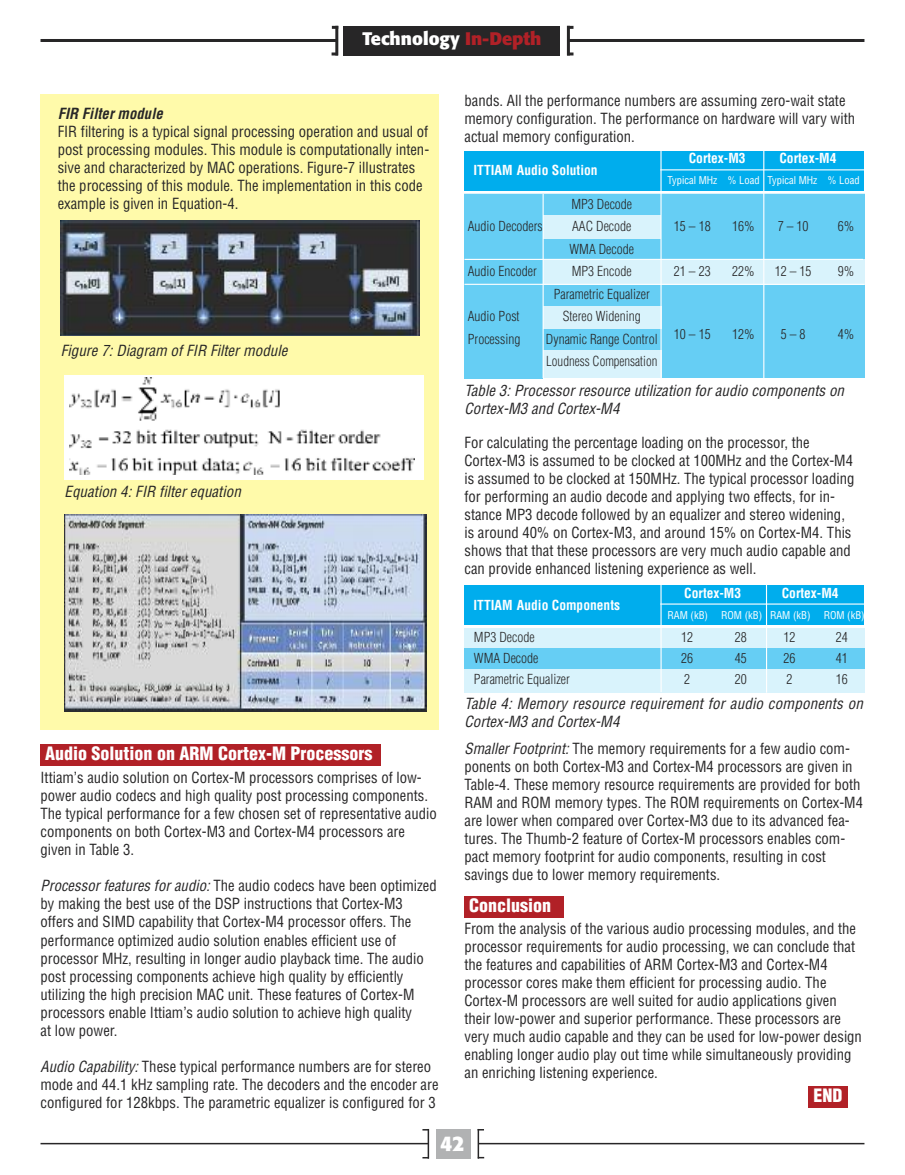
<style>
.page{position:relative;width:905px;height:1175px;background:#fff}
.page>*{position:absolute;margin:0;border:0;box-sizing:border-box;transform-origin:0 0}
.t1{font:700 21px "Formata";color:#fff}
.t2{font:900 condensed 18px "Helvetica";color:#fff}
.t3{font:700 18px "Formata";color:#fff}
.t4{font:condensed 15px/18px "Helvetica";color:#272627}
.t5{font:italic condensed 15px/18px "Helvetica";letter-spacing:.005em;color:#272627}
.t6{font:italic 700 condensed 15px "Helvetica";letter-spacing:.005em;color:#272627}
.t7{font:300 condensed 13.5px/22.5px "Helvetica";color:#272627}
.t8{font:700 condensed 13.5px "Helvetica";color:#fff}
.t9{font:condensed 10.5px "Helvetica";color:#fff}
.s1{color:#b12127}
.s2{font-style:italic}
</style>
<div class="page">
<div style="left:464px;top:628px;width:400px;height:64px;background:#d9f3fc"></div>
<div style="left:464px;top:648px;width:400px;height:20px;background:#66cef4"></div>
<div style="left:464px;top:193px;width:400px;height:185px;background:#d9f3fc"></div>
<div style="left:464px;top:194px;width:400px;height:21px;background:#66cef4"></div>
<div style="left:491px;top:285px;width:373px;height:20px;background:#66cef4"></div>
<div style="left:511px;top:329px;width:353px;height:21px;background:#66cef4"></div>
<div style="left:662px;top:305px;width:202px;height:73px;background:#66cef4"></div>
<div style="left:661px;top:215px;width:203px;height:44px;background:#66cef4"></div>
<div style="left:491px;top:239px;width:170px;height:20px;background:#66cef4"></div>
<div style="left:464px;top:215px;width:79px;height:164px;background:#66cef4"></div>
<div style="left:40px;top:94px;width:399px;height:635px;background:#fffaaa"></div>
<hr style="left:40px;top:1142px;width:388px;height:2px;background:#272627">
<hr style="left:479px;top:1142px;width:385px;height:2px;background:#272627">
<div style="left:436px;top:1129px;width:34px;height:29px;background:#b1b2b3"></div>
<hr style="left:477px;top:1128px;width:2px;height:30px;background:#272627">
<hr style="left:427px;top:1128px;width:2px;height:30px;background:#272627">
<hr style="left:40px;top:39px;width:298px;height:3px;background:#272627">
<hr style="left:567px;top:39px;width:297px;height:3px;background:#272627">
<div style="left:343px;top:26px;width:217px;height:29px;background:#272627"></div>
<hr style="left:567px;top:26px;width:3px;height:29px;background:#272627">
<svg style="left:331px;top:52px;width:4px;height:3px"></svg>
<hr style="left:335px;top:26px;width:3px;height:29px;background:#272627">
<div style="left:40px;top:744px;width:340px;height:21px;background:#b12127"></div>
<img style="left:64px;top:514px;width:362px;height:198px">
<img style="left:61px;top:220px;width:358px;height:115px">
<div style="left:64px;top:375px;width:360px;height:105px;background:#fff"></div>
<img style="left:70px;top:378px;width:344px;height:97px">
<div style="left:464px;top:896px;width:100px;height:21px;background:#b12127"></div>
<div style="left:808px;top:1086px;width:40px;height:21px;background:#b12127"></div>
<div style="left:464px;top:151px;width:400px;height:40px;background:#00aded"></div>
<hr style="left:660px;top:169px;width:204px;height:1px;background:#fff">
<hr style="left:542px;top:194px;width:1px;height:184px;background:#fff">
<hr style="left:660px;top:150px;width:1px;height:228px;background:#fff">
<hr style="left:763px;top:148px;width:1px;height:230px;background:#fff">
<hr style="left:464px;top:259px;width:398px;height:1px;background:#fff">
<hr style="left:464px;top:284px;width:400px;height:1px;background:#fff">
<div style="left:464px;top:585px;width:400px;height:40px;background:#00aded"></div>
<hr style="left:660px;top:603px;width:204px;height:1px;background:#fff">
<hr style="left:660px;top:584px;width:1px;height:108px;background:#fff">
<hr style="left:766px;top:584px;width:1px;height:108px;background:#fff">
<p class="t3" style="left:362px;top:31px;width:180px">Technology <span class="s1">In-Depth</span></p>
<p class="t6" style="left:58px;top:105px;width:107px">FIR Filter module</p>
<p class="t4" style="left:58px;top:123px;width:373px">FIR filtering is a typical signal processing operation and usual of post processing modules. This module is computationally inten&shy;sive and characterized by MAC operations. Figure-7 illustrates the processing of this module. The implementation in this code example is given in Equation-4.</p>
<p class="t5" style="left:61px;top:341px;width:228px">Figure 7: Diagram of FIR Filter module</p>
<p class="t5" style="left:64px;top:483px;width:178px">Equation 4: FIR filter equation</p>
<p class="t2" style="left:45px;top:743px;width:329px">Audio Solution on ARM Cortex-M Processors</p>
<p class="t4" style="left:41px;top:769px;width:398px">Ittiam’s audio solution on Cortex-M processors comprises of low&shy;power audio codecs and high quality post processing components.<br>The typical performance for a few chosen set of representative audio components on both Cortex-M3 and Cortex-M4 processors are given in Table 3.</p>
<p class="t4" style="left:41px;top:877px;width:398px"><span class="s2">Processor features for audio:</span> The audio codecs have been optimized by making the best use of the DSP instructions that Cortex-M3 offers and SIMD capability that Cortex-M4 processor offers. The performance optimized audio solution enables efficient use of processor MHz, resulting in longer audio playback time. The audio post processing components achieve high quality by efficiently utilizing the high precision MAC unit. These features of Cortex-M processors enable Ittiam’s audio solution to achieve high quality<br>at low power.</p>
<p class="t4" style="left:41px;top:1057px;width:399px"><span class="s2">Audio Capability:</span> These typical performance numbers are for stereo mode and 44.1 kHz sampling rate. The decoders and the encoder are configured for 128kbps. The parametric equalizer is configured for 3</p>
<p class="t4" style="left:464px;top:92px;width:392px">bands. All the performance numbers are assuming zero-wait state memory configuration. The performance on hardware will vary with actual memory configuration.</p>
<p class="t8" style="left:473px;top:163px;width:126px">ITTIAM Audio Solution</p>
<p class="t7" style="left:571px;top:193px;width:62px">MP3 Decode</p>
<p class="t8" style="left:688px;top:151px;width:58px">Cortex-M3</p>
<p class="t8" style="left:779px;top:151px;width:58px">Cortex-M4</p>
<p class="t9" style="left:667px;top:175px;width:194px">Typical MHz % Load Typical MHz % Load</p>
<p class="t7" style="left:468px;top:215px;width:76px">Audio Decoders</p>
<p class="t7" style="left:572px;top:215px;width:61px">AAC Decode</p>
<p class="t7" style="left:674px;top:215px;width:38px">15 – 18</p>
<p class="t7" style="left:732px;top:215px;width:24px">16%</p>
<p class="t7" style="left:777px;top:215px;width:32px">7–10</p>
<p class="t7" style="left:837px;top:215px;width:18px">6%</p>
<p class="t7" style="left:569px;top:238px;width:66px">WMA Decode</p>
<p class="t7" style="left:468px;top:260px;width:70px">Audio Encoder</p>
<p class="t7" style="left:571px;top:260px;width:61px">MP3 Encode</p>
<p class="t7" style="left:674px;top:260px;width:38px">21 – 23</p>
<p class="t7" style="left:732px;top:260px;width:24px">22%</p>
<p class="t7" style="left:774px;top:260px;width:38px">12 – 15</p>
<p class="t7" style="left:837px;top:260px;width:18px">9%</p>
<p class="t7" style="left:554px;top:283px;width:97px">Parametric Equalizer</p>
<p class="t7" style="left:674px;top:323px;width:38px">10 – 15</p>
<p class="t7" style="left:732px;top:323px;width:24px">12%</p>
<p class="t7" style="left:780px;top:323px;width:26px">5–8</p>
<p class="t7" style="left:837px;top:323px;width:18px">4%</p>
<p class="t7" style="left:468px;top:305px;width:53px">Audio Post</p>
<p class="t7" style="left:563px;top:305px;width:79px">Stereo Widening</p>
<p class="t7" style="left:468px;top:328px;width:54px">Processing</p>
<p class="t7" style="left:546px;top:328px;width:113px">Dynamic Range Control<br>Loudness Compensation</p>
<p class="t5" style="left:464px;top:381px;width:381px">Table 3: Processor resource utilization for audio components on<br>Cortex-M3 and Cortex-M4</p>
<p class="t4" style="left:464px;top:434px;width:391px">For calculating the percentage loading on the processor, the Cortex-M3 is assumed to be clocked at 100MHz and the Cortex-M4 is assumed to be clocked at 150MHz. The typical processor loading for performing an audio decode and applying two effects, for in&shy;stance MP3 decode followed by an equalizer and stereo widening, is around 40% on Cortex-M3, and around 15% on Cortex-M4. This shows that that these processors are very much audio capable and can provide enhanced listening experience as well.</p>
<p class="t8" style="left:473px;top:597px;width:148px">ITTIAM Audio Components</p>
<p class="t8" style="left:684px;top:585px;width:58px">Cortex-M3</p>
<p class="t8" style="left:781px;top:585px;width:58px">Cortex-M4</p>
<p class="t9" style="left:667px;top:609px;width:199px">RAM (kB) ROM (kB) RAM (kB) ROM (kB)</p>
<p class="t7" style="left:474px;top:626px;width:62px">MP3 Decode</p>
<p class="t7" style="left:681px;top:626px;width:13px">12</p>
<p class="t7" style="left:734px;top:626px;width:13px">28</p>
<p class="t7" style="left:783px;top:626px;width:13px">12</p>
<p class="t7" style="left:835px;top:626px;width:13px">24</p>
<p class="t7" style="left:474px;top:647px;width:66px">WMA Decode</p>
<p class="t7" style="left:681px;top:647px;width:13px">26</p>
<p class="t7" style="left:734px;top:647px;width:13px">45</p>
<p class="t7" style="left:783px;top:647px;width:13px">26</p>
<p class="t7" style="left:835px;top:647px;width:13px">41</p>
<p class="t7" style="left:474px;top:668px;width:97px">Parametric Equalizer</p>
<p class="t7" style="left:684px;top:668px;width:7px">2</p>
<p class="t7" style="left:734px;top:668px;width:13px">20</p>
<p class="t7" style="left:786px;top:668px;width:7px">2</p>
<p class="t7" style="left:835px;top:668px;width:13px">16</p>
<p class="t5" style="left:464px;top:695px;width:400px">Table 4: Memory resource requirement for audio components on<br>Cortex-M3 and Cortex-M4</p>
<p class="t4" style="left:464px;top:740px;width:400px"><span class="s2">Smaller Footprint:</span> The memory requirements for a few audio com&shy;ponents on both Cortex-M3 and Cortex-M4 processors are given in Table-4. These memory resource requirements are provided for both RAM and ROM memory types. The ROM requirements on Cortex-M4 are lower when compared over Cortex-M3 due to its advanced fea&shy;tures. The Thumb-2 feature of Cortex-M processors enables com&shy;pact memory footprint for audio components, resulting in cost savings due to lower memory requirements.</p>
<p class="t4" style="left:464px;top:920px;width:399px">From the analysis of the various audio processing modules, and the processor requirements for audio processing, we can conclude that the features and capabilities of ARM Cortex-M3 and Cortex-M4 processor cores make them efficient for processing audio. The Cortex-M processors are well suited for audio applications given their low-power and superior performance. These processors are very much audio capable and they can be used for low-power design enabling longer audio play out time while simultaneously providing an enriching listening experience.</p>
<p class="t2" style="left:469px;top:895px;width:83px">Conclusion</p>
<p class="t2" style="left:813px;top:1085px;width:30px">END</p>
<h1 class="t1" style="left:440px;top:1134px;width:26px">42</h1>
</div>
